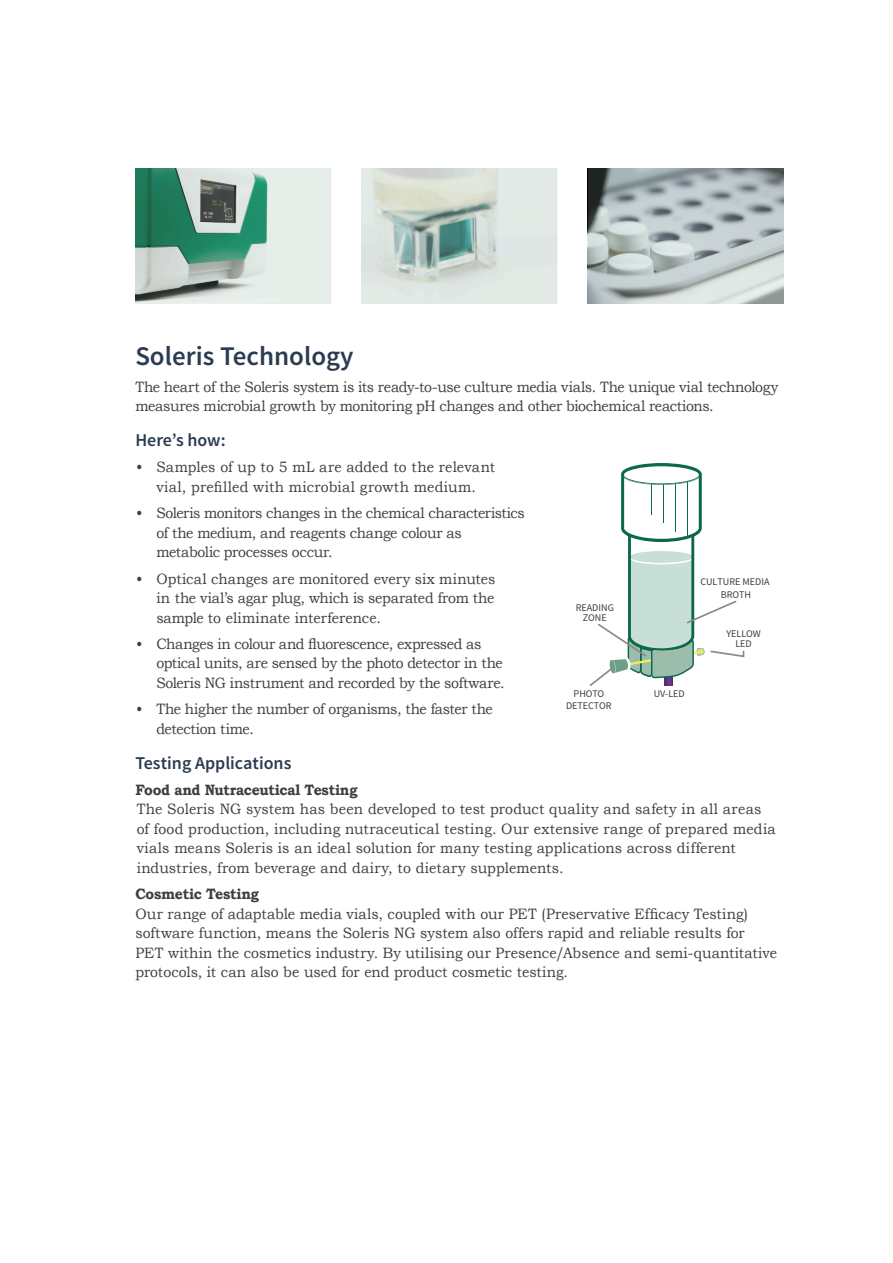
<style>
.page{position:relative;width:893px;height:1263px;background:#fff}
.page>*{position:absolute;margin:0;border:0;box-sizing:border-box;transform-origin:0 0}
.Body_Copy{font:600 27px "Source Sans Pro";color:#2b3c51}
.Body_Copy-2{font:600 18px "Source Sans Pro";color:#2b3c51}
.Body_Copy-3{font:15px/19.5px "Bookman Old Style";color:#3e3e3f;scale:.94 1}
.Body_Copy-4{font:15px/19.5px "Bookman Old Style";letter-spacing:-.025em;color:#3e3e3f;scale:.94 1}
.Body_Copy-5{font:700 15px "Bookman Old Style";letter-spacing:-.015em;color:#3e3e3f;scale:.94 1}
.t1{font:10.2px/10.2px "Source Sans Pro";color:#3e3e3f;text-align:center}
</style>
<div class="page">
<svg style="left:589px;top:463px;width:156px;height:223px"></svg>
<svg style="left:361px;top:169px;width:196px;height:135px;background:#cfd9d3"></svg>
<svg style="left:135px;top:169px;width:196px;height:135px;background:#9ebdb1"></svg>
<svg style="left:588px;top:169px;width:195px;height:135px;background:#b0babb"></svg>
<p class="Body_Copy" style="left:135px;top:339px;width:220px">Soleris Technology</p>
<p class="Body_Copy-4" style="left:135px;top:377px;width:685px">The heart of the Soleris system is its ready-to-use culture media vials. The unique vial technology measures microbial growth by monitoring pH changes and other biochemical reactions.</p>
<p class="Body_Copy-2" style="left:135px;top:429px;width:92px">Here’s how:</p>
<p class="Body_Copy-3" style="left:136px;top:458px;width:383px;text-align:center">• Samples of up to 5 mL are added to the relevant vial, prefilled with microbial growth medium.</p>
<p class="Body_Copy-4" style="left:156px;top:503px;width:394px;text-indent:-20px">• Soleris monitors changes in the chemical characteristics of the medium, and reagents change colour as metabolic processes occur.</p>
<p class="Body_Copy-3" style="left:156px;top:569px;width:362px;text-align:justify;text-indent:-20px">• Optical changes are monitored every six minutes in the vial’s agar plug, which is separated from the sample to eliminate interference.</p>
<p class="Body_Copy-4" style="left:156px;top:634px;width:372px;text-indent:-20px">• Changes in colour and fluorescence, expressed as optical units, are sensed by the photo detector in the<br>Soleris NG instrument and recorded by the software.</p>
<p class="Body_Copy-4" style="left:156px;top:699px;width:360px;text-indent:-20px">• The higher the number of organisms, the faster the detection time.</p>
<p class="Body_Copy-2" style="left:135px;top:751px;width:158px">Testing Applications</p>
<p class="Body_Copy-5" style="left:135px;top:779px;width:238px">Food and Nutraceutical Testing</p>
<p class="Body_Copy-3" style="left:137px;top:799px;width:681px">The Soleris NG system has been developed to test product quality and safety in all areas of food production, including nutraceutical testing. Our extensive range of prepared media vials means Soleris is an ideal solution for many testing applications across different industries, from beverage and dairy, to dietary supplements.</p>
<p class="Body_Copy-5" style="left:135px;top:883px;width:133px">Cosmetic Testing</p>
<p class="Body_Copy-3" style="left:135px;top:904px;width:684px">Our range of adaptable media vials, coupled with our PET (Preservative Efficacy Testing) software function, means the Soleris NG system also offers rapid and reliable results for<br>PET within the cosmetics industry. By utilising our Presence/Absence and semi-quantitative protocols, it can also be used for end product cosmetic testing.</p>
<p class="t1" style="left:700px;top:576px;width:71px;line-height:12.1px">CULTURE MEDIA<br>BROTH</p>
<p class="t1" style="left:576px;top:602px;width:40px">READING<br>ZONE</p>
<p class="t1" style="left:726px;top:628px;width:36px">YELLOW<br>LED</p>
<p class="t1" style="left:566px;top:688px;width:47px;line-height:12.1px">PHOTO<br>DETECTOR</p>
<p class="t1" style="left:654px;top:689px;width:33px">UV-LED</p>
</div>
